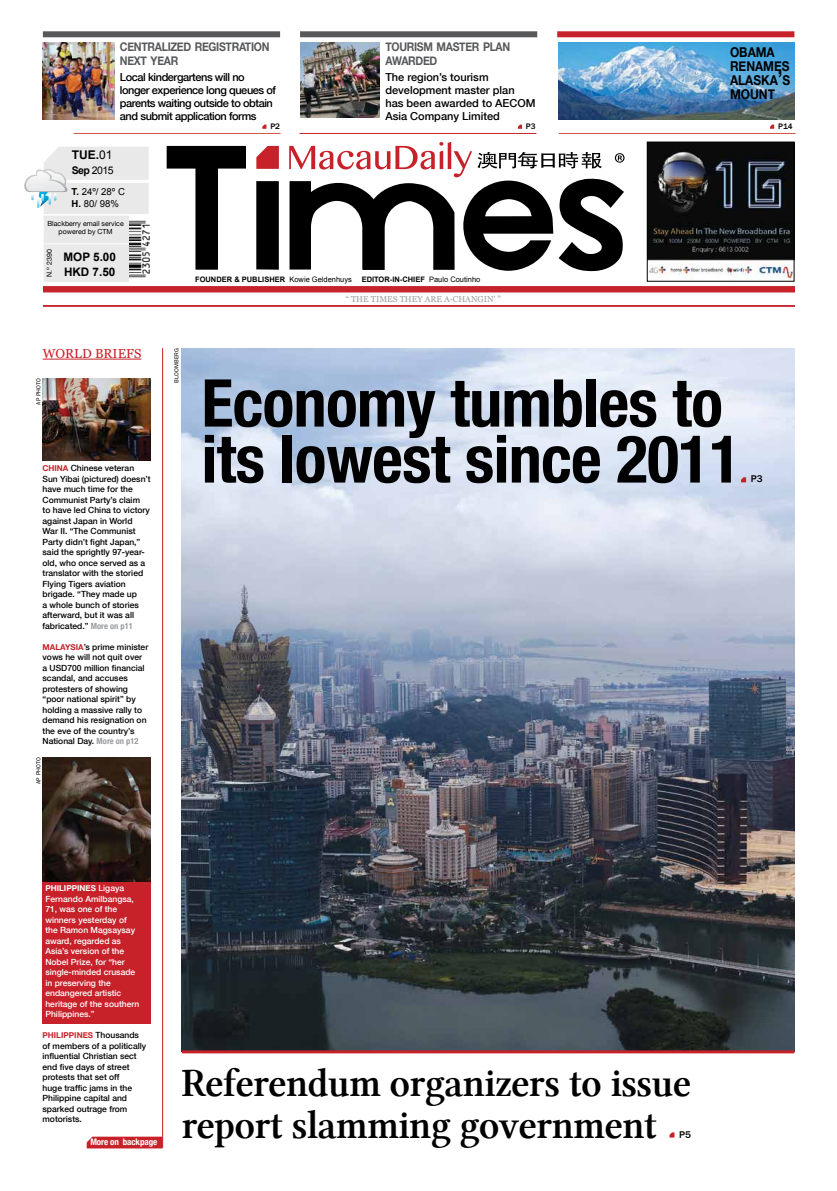
<style>
.page{position:relative;width:837px;height:1191px;background:#fff}
.page>*{position:absolute;margin:0;border:0;box-sizing:border-box;transform-origin:0 0}
.t1{font:700 condensed 66px/56px "Helvetica Neue";letter-spacing:-.01em;color:#000}
.t2{font:40px/42px "Lin Libertine Z";letter-spacing:-.02em;color:#000}
.t3{font:700 13.6px/14px "Helvetica Neue";color:#000;scale:.88 1}
.t4{font:13px "Georgia";color:#c7212a}
.t5{font:700 12px/14px "Helvetica Neue";letter-spacing:-.03em;color:#58595b;scale:.88 1}
.t6{font:700 12px "Arial";color:#000}
.t7{font:700 11.7px/15.3px "Arial";color:#000}
.t8{font:500 11px/13px "Helvetica Neue";letter-spacing:-.04em;color:#000}
.t9{font:500 11px/13px "Helvetica Neue";color:#000}
.t10{font:10.5px "Arial";color:#000}
.t11{font:500 10px "Franklin Gothic";color:#000}
.t12{font:9.6px/12.1px "Arial";color:#000}
.t13{font:700 condensed 9px "Helvetica Neue";letter-spacing:-.01em;color:#fff}
.t14{font:500 8.5px/10.5px "Helvetica Neue";color:#000}
.t15{font:500 8.5px/10.5px "Helvetica Neue";color:#fff}
.t16{font:8.5px "Georgia";color:#999b9e}
.t17{font:500 8.2px "Franklin Gothic";color:#000}
.t18{font:700 8.1px "Helvetica Neue";color:#c7212a}
.t19{font:700 8.1px "Helvetica Neue";color:#fff}
.t20{font:700 7.5px "Arial";color:#000}
.t21{font:7px/8px "Helvetica Neue";color:#000;text-align:center}
.t22{font:6px "Franklin Gothic";letter-spacing:.025em;color:#000}
.s1{font-weight:400}
.s2{font-weight:700}
.s3{font-size:19.4px}
.s4{font-weight:700;font-size:8.1px;color:#c7212a}
.s5{font-weight:700;font-stretch:condensed;color:#999b9e}
.s6{font-weight:500;font-size:8.5px}
.s7{font-weight:500;font-size:8.5px;color:#000}
</style>
<div class="page">
<svg style="left:167px;top:146px;width:79px;height:124px"></svg>
<svg style="left:256px;top:181px;width:23px;height:89px;background:#060606"></svg>
<svg style="left:289px;top:142px;width:335px;height:129px"></svg>
<svg style="left:256px;top:146px;width:23px;height:23px"></svg>
<div style="left:43px;top:286px;width:751px;height:6px;background:#c7212a"></div>
<hr style="left:43px;top:305px;width:751px;height:1px;background:#c7212a">
<img style="left:148px;top:224px;width:1px;height:50px">
<div style="left:43px;top:31px;width:237px;height:6px;background:#58595b"></div>
<div style="left:300px;top:31px;width:237px;height:6px;background:#58595b"></div>
<div style="left:557px;top:31px;width:237px;height:6px;background:#c7212a"></div>
<hr style="left:299px;top:133px;width:237px;height:1px;background:#c7212a">
<hr style="left:558px;top:133px;width:237px;height:1px;background:#d05544">
<hr style="left:74px;top:133px;width:206px;height:1px;background:#d05544">
<div style="left:43px;top:757px;width:108px;height:266px;background:#c7212a"></div>
<img style="left:181px;top:348px;width:613px;height:703px">
<img style="left:649px;top:144px;width:142px;height:135px">
<div style="left:647px;top:142px;width:146px;height:139px;border:1px solid #000"></div>
<hr style="left:162px;top:348px;width:1px;height:799px;background:#c7212a">
<svg style="left:87px;top:1136px;width:75px;height:12px"></svg>
<img style="left:43px;top:42px;width:71px;height:77px">
<img style="left:301px;top:42px;width:78px;height:75px">
<svg style="left:517px;top:125px;width:5px;height:4px"></svg>
<svg style="left:262px;top:125px;width:4px;height:4px"></svg>
<hr style="left:182px;top:1050px;width:612px;height:3px;background:#c7212a">
<img style="left:558px;top:42px;width:235px;height:77px">
<hr style="left:43px;top:359px;width:98px;height:1px;background:#c7212a">
<img style="left:43px;top:378px;width:107px;height:82px">
<img style="left:43px;top:757px;width:107px;height:124px">
<svg style="left:740px;top:477px;width:5px;height:5px"></svg>
<svg style="left:669px;top:1132px;width:5px;height:5px"></svg>
<svg style="left:24px;top:147px;width:124px;height:135px"></svg>
<h3 class="t5" style="left:120px;top:39px;width:171px">CENTRALIZED REGISTRATION<br>NEXT YEAR</h3>
<h3 class="t5" style="left:385px;top:39px;width:143px">TOURISM MASTER PLAN<br>AWARDED</h3>
<p class="t8" style="left:120px;top:70px;width:157px">Local kindergartens will no longer experience long queues of parents waiting outside to obtain and submit application forms</p>
<p class="t9" style="left:385px;top:70px;width:152px">The region’s tourism development master plan<br>has been awarded to AECOM<br>Asia Company Limited</p>
<p class="t17" style="left:270px;top:121px;width:11px">P2</p>
<p class="t17" style="left:525px;top:121px;width:11px">P3</p>
<h3 class="t6" style="left:72px;top:147px;width:42px">TUE.<span class="s1">01</span></h3>
<p class="t10" style="left:72px;top:163px;width:43px"><span class="s2">SEP</span> 2015</p>
<p class="t12" style="left:72px;top:186px;width:55px"><span class="s2">T.</span> 24º/ 28º C<br><span class="s2">H.</span> 80/ 98%</p>
<p class="t21" style="left:47px;top:220px;width:78px">Blackberry email service powered by CTM</p>
<p class="t21" style="left:45px;top:277px;width:29px;rotate:-90deg">N.º 2390</p>
<h3 class="t7" style="left:63px;top:249px;width:54px">MOP 5.00<br>HKD 7.50</h3>
<p class="t20" style="left:195px;top:274px;width:158px">FOUNDER &amp; PUBLISHER <span class="s1">Kowie Geldenhuys</span></p>
<p class="t20" style="left:361px;top:274px;width:120px">EDITOR-IN-CHIEF <span class="s1">Paulo Coutinho</span></p>
<p class="t16" style="left:345px;top:294px;width:157px">“ THE TIMES THEY ARE A-CHANGIN’ ”</p>
<h3 class="t3" style="left:729px;top:45px;width:70px">OBAMA<br>RENAMES<br>ALASKA<span class="s3">’</span>S<br>MOUNT</h3>
<p class="t17" style="left:777px;top:121px;width:16px">P14</p>
<h3 class="t4" style="left:43px;top:345px;width:100px">WORLD BRIEFS</h3>
<p class="t22" style="left:35px;top:404px;width:28px;rotate:-90deg">ap photo</p>
<p class="t22" style="left:173px;top:382px;width:36px;rotate:-90deg">bloomberg</p>
<p class="t14" style="left:43px;top:463px;width:109px"><span class="s4">CHINA</span> Chinese veteran<br>Sun Yibai (pictured) doesn’t have much time for the<br>Communist Party’s claim<br>to have led China to victory against Japan in World<br>War II. “The Communist<br>Party didn’t fight Japan,” said the sprightly 97-year&shy;old, who once served as a translator with the storied<br>Flying Tigers aviation brigade. “They made up<br>a whole bunch of stories afterward, but it was all fabricated.” <span class="s5">More on p11</span></p>
<p class="t14" style="left:43px;top:641px;width:107px"><span class="s4">MALAYSIA</span>’s prime minister vows he will not quit over a USD700 million financial scandal, and accuses protesters of showing “poor national spirit” by holding a massive rally to demand his resignation on the eve of the country’s<br>National Day. <span class="s5">More on p12</span></p>
<p class="t22" style="left:35px;top:784px;width:28px;rotate:-90deg">ap photo</p>
<h1 class="t1" style="left:201px;top:374px;width:541px">Economy tumbles to its lowest since 2011</h1>
<p class="t11" style="left:750px;top:473px;width:13px">P3</p>
<p class="t19" style="left:45px;top:883px;width:80px">PHILIPPINES <span class="s6">Ligaya</span></p>
<p class="t15" style="left:45px;top:893px;width:96px">Fernando Amilbangsa,<br>71, was one of the winners yesterday of the Ramon Magsaysay award, regarded as<br>Asia’s version of the<br>Nobel Prize, for “her single-minded crusade in preserving the endangered artistic heritage of the southern<br>Philippines.”</p>
<p class="t18" style="left:43px;top:1030px;width:98px">PHILIPPINES <span class="s7">Thousands</span></p>
<p class="t14" style="left:43px;top:1040px;width:105px">of members of a politically influential Christian sect end five days of street protests that set off<br>huge traffic jams in the<br>Philippine capital and sparked outrage from motorists.</p>
<p class="t13" style="left:90px;top:1136px;width:68px">More on backpage</p>
<h2 class="t2" style="left:181px;top:1063px;width:511px">Referendum organizers to issue report slamming government</h2>
<p class="t11" style="left:679px;top:1128px;width:13px">P5</p>
</div>
